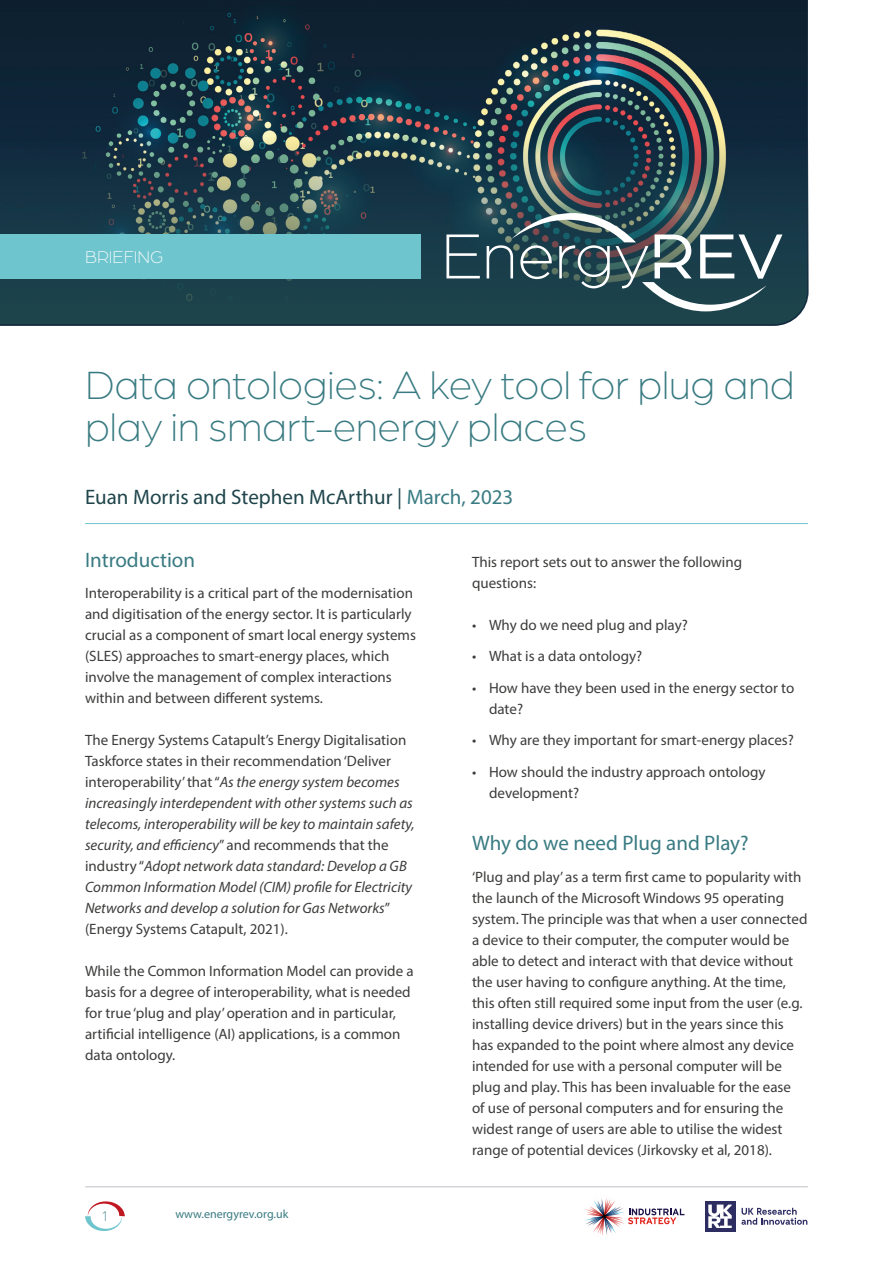
<style>
.page{position:relative;width:893px;height:1263px;background:#fff}
.page>*{position:absolute;margin:0;border:0;box-sizing:border-box;transform-origin:0 0}
.heading{font:300 42px/42px "Arboria";letter-spacing:-.01em;color:#397b82}
.author-cover{font:21px "Myriad Pro";color:#1f454b}
.subhead{font:21px "Myriad Pro";color:#397b82}
.running-head{font:300 18px "Arboria";color:#fff}
.t1{font:15px/21px "Myriad Pro";color:#3c3c3b}
.t2{font:italic 15px/21px "Myriad Pro";color:#3c3c3b}
.page-numbers{font:300 15px "Arboria";color:#397b82}
.t3{font:12px "Myriad Pro";color:#397b82}
.s1{color:#397b82}
.s2{font-style:normal}
</style>
<div class="page">
<svg style="left:741px;top:1208px;width:66px;height:17px"></svg>
<div style="left:705px;top:1201px;width:30px;height:30px;background:#2e2d62"></div>
<svg style="left:708px;top:1204px;width:24px;height:24px"></svg>
<svg style="left:585px;top:1198px;width:99px;height:37px"></svg>
<hr style="left:85px;top:1186px;width:722px;height:1px;background:#c2c2c8">
<svg style="left:85px;top:1201px;width:40px;height:30px"></svg>
<img style="left:0;top:0;width:808px;height:135px">
<svg style="left:0;top:135px;width:809px;height:191px;background:#25444e"></svg>
<div style="left:0;top:234px;width:421px;height:45px;background:#6fc5ce"></div>
<hr style="left:85px;top:523px;width:723px;height:1px;background:#6fc5ce">
<svg style="left:446px;top:234px;width:34px;height:44px"></svg>
<svg style="left:487px;top:213px;width:295px;height:98px;background:#46636a"></svg>
<p class="running-head" style="left:85px;top:246px;width:80px">BRIEFING</p>
<p class="heading" style="left:85px;top:362px;width:711px">Data ontologies: A key tool for plug and play in smart-energy places</p>
<p class="author-cover" style="left:85px;top:484px;width:430px">Euan Morris and Stephen McArthur | <span class="s1">March, 2023</span></p>
<p class="subhead" style="left:85px;top:547px;width:112px">Introduction</p>
<p class="t1" style="left:85px;top:582px;width:333px">Interoperability is a critical part of the modernisation and digitisation of the energy sector. It is particularly crucial as a component of smart local energy systems (SLES) approaches to smart-energy places, which involve the management of complex interactions within and between different systems.</p>
<p class="t2" style="left:85px;top:729px;width:331px"><span class="s2">The Energy Systems Catapult’s Energy Digitalisation Taskforce states in their recommendation ‘Deliver interoperability’ that “</span>As the energy system becomes increasingly interdependent with other systems such as telecoms, interoperability will be key to maintain safety, security, and efficiency<span class="s2">” and recommends that the industry “</span>Adopt network data standard: Develop a GB Common Information Model (CIM) profile for Electricity Networks and develop a solution for Gas Networks<span class="s2">” (Energy Systems Catapult, 2021).</span></p>
<p class="t1" style="left:85px;top:960px;width:330px">While the Common Information Model can provide a basis for a degree of interoperability, what is needed for true ‘plug and play’ operation and in particular, artificial intelligence (AI) applications, is a common data ontology.</p>
<p class="page-numbers" style="left:102px;top:1206px;width:8px">1</p>
<p class="t3" style="left:175px;top:1206px;width:114px">www.energyrev.org.uk</p>
<p class="t1" style="left:472px;top:551px;width:272px">This report sets out to answer the following questions:</p>
<p class="t1" style="left:472px;top:614px;width:217px">• Why do we need plug and play?</p>
<p class="t1" style="left:472px;top:645px;width:172px">• What is a data ontology?</p>
<p class="t1" style="left:489px;top:677px;width:307px;text-indent:-17px">• How have they been used in the energy sector to date?</p>
<p class="t1" style="left:472px;top:729px;width:323px">• Why are they important for smart-energy places?</p>
<p class="t1" style="left:489px;top:761px;width:278px;text-indent:-17px">• How should the industry approach ontology development?</p>
<p class="subhead" style="left:472px;top:830px;width:278px">Why do we need Plug and Play?</p>
<p class="t1" style="left:472px;top:866px;width:337px">‘Plug and play’ as a term first came to popularity with the launch of the Microsoft Windows 95 operating system. The principle was that when a user connected a device to their computer, the computer would be able to detect and interact with that device without the user having to configure anything. At the time, this often still required some input from the user (e.g. installing device drivers) but in the years since this has expanded to the point where almost any device intended for use with a personal computer will be plug and play. This has been invaluable for the ease<br>of use of personal computers and for ensuring the widest range of users are able to utilise the widest range of potential devices (Jirkovsky et al, 2018).</p>
</div>
